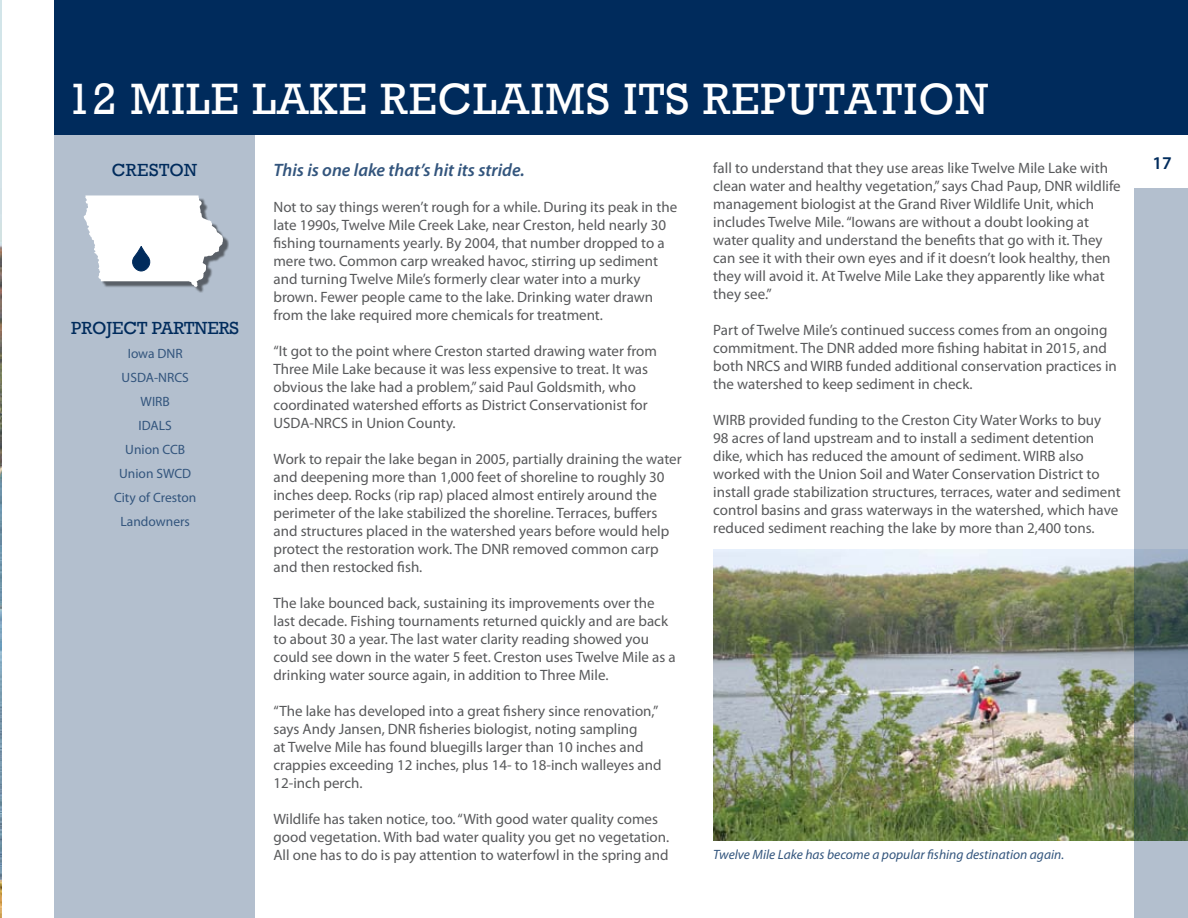
<style>
.page{position:relative;width:1188px;height:918px;background:#fff}
.page>*{position:absolute;margin:0;border:0;box-sizing:border-box;transform-origin:0 0}
.t1{font:45px "Rockwell";letter-spacing:.025em;color:#fff}
.t2{font:italic 600 18px "Myriad Pro";color:#33557d}
.t3{font:18px "Rockwell";color:#002b5c}
.t4{font:600 18px "Myriad Pro";color:#002b5c}
.t5{font:15px/18px "Myriad Pro";color:#58595b}
.t6{font:13.5px/24px "Myriad Pro";color:#33557d;text-align:center}
.t7{font:italic 13.5px "Myriad Pro";color:#33557d}
</style>
<div class="page">
<img style="left:0;top:0;width:1px;height:918px">
<div style="left:54px;top:126px;width:201px;height:792px;background:#b3bfce"></div>
<div style="left:55px;top:0;width:1133px;height:134px;background:#002b5c"></div>
<div style="left:86px;top:198px;width:143px;height:95px;background:#000;opacity:.5"></div>
<img style="left:713px;top:550px;width:421px;height:290px">
<svg style="left:1134px;top:188px;width:54px;height:730px;background:#92a0a8"></svg>
<svg style="left:84px;top:195px;width:139px;height:92px;background:#e2e5e9"></svg>
<h1 class="t1" style="left:67px;top:73px;width:345px">12 MILE LAKE RECLA</h1>
<h1 class="t1" style="left:530px;top:73px;width:201px">IMS ITS REP</h1>
<h1 class="t1" style="left:788px;top:73px;width:60px">UTAT</h1>
<h1 class="t1" style="left:903px;top:73px;width:80px">ION</h1>
<p class="t3" style="left:112px;top:159px;width:84px">CRE STON</p>
<p class="t3" style="left:71px;top:318px;width:54px">PROJECT</p>
<p class="t3" style="left:152px;top:318px;width:13px">PARTNER</p>
<p class="t3" style="left:230px;top:318px;width:11px">S</p>
<p class="t6" style="left:114px;top:342px;width:84px">Iowa DNR<br>USDA-NRCS<br>WIRB<br>IDALS<br>Union CCB<br>Union SWCD<br>City of Creston<br>Landowners</p>
<p class="t2" style="left:273px;top:158px;width:253px">This is one lake that’s hit its stride.</p>
<p class="t5" style="left:273px;top:197px;width:405px">Not to say things weren’t rough for a while. During its peak in the late 1990s, Twelve Mile Creek Lake, near Creston, held nearly 30 fishing tournaments yearly. By 2004, that number dropped to a mere two. Common carp wreaked havoc, stirring up sediment and turning Twelve Mile’s formerly clear water into a murky brown. Fewer people came to the lake. Drinking water drawn from the lake required more chemicals for treatment.</p>
<p class="t5" style="left:273px;top:341px;width:385px">“It got to the point where Creston started drawing water from Three Mile Lake because it was less expensive to treat. It was obvious the lake had a problem,” said Paul Goldsmith, who coordinated watershed efforts as District Conservationist for USDA-NRCS in Union County.</p>
<p class="t5" style="left:273px;top:449px;width:410px">Work to repair the lake began in 2005, partially draining the water and deepening more than 1,000 feet of shoreline to roughly 30 inches deep. Rocks (rip rap) placed almost entirely around the perimeter of the lake stabilized the shoreline. Terraces, buffers and structures placed in the watershed years before would help protect the restoration work. The DNR removed common carp and then restocked fish.</p>
<p class="t5" style="left:273px;top:593px;width:404px">The lake bounced back, sustaining its improvements over the last decade. Fishing tournaments returned quickly and are back to about 30 a year. The last water clarity reading showed you could see down in the water 5 feet. Creston uses Twelve Mile as a drinking water source again, in addition to Three Mile.</p>
<p class="t5" style="left:273px;top:701px;width:390px">“The lake has developed into a great fishery since renovation,” says Andy Jansen, DNR fisheries biologist, noting sampling<br>at Twelve Mile has found bluegills larger than 10 inches and crappies exceeding 12 inches, plus 14- to 18-inch walleyes and 12-inch perch.</p>
<p class="t5" style="left:273px;top:809px;width:397px">Wildlife has taken notice, too. “With good water quality comes good vegetation. With bad water quality you get no vegetation.<br>All one has to do is pay attention to waterfowl in the spring and</p>
<p class="t5" style="left:713px;top:159px;width:409px">fall to understand that they use areas like Twelve Mile Lake with clean water and healthy vegetation,” says Chad Paup, DNR wildlife management biologist at the Grand River Wildlife Unit, which includes Twelve Mile. “Iowans are without a doubt looking at water quality and understand the benefits that go with it. They can see it with their own eyes and if it doesn’t look healthy, then they will avoid it. At Twelve Mile Lake they apparently like what they see.”</p>
<p class="t5" style="left:713px;top:321px;width:405px">Part of Twelve Mile’s continued success comes from an ongoing commitment. The DNR added more fishing habitat in 2015, and both NRCS and WIRB funded additional conservation practices in the watershed to keep sediment in check.</p>
<p class="t5" style="left:713px;top:411px;width:409px">WIRB provided funding to the Creston City Water Works to buy<br>98 acres of land upstream and to install a sediment detention dike, which has reduced the amount of sediment. WIRB also worked with the Union Soil and Water Conservation District to install grade stabilization structures, terraces, water and sediment control basins and grass waterways in the watershed, which have reduced sediment reaching the lake by more than 2,400 tons.</p>
<p class="t7" style="left:713px;top:846px;width:352px">Twelve Mile Lake has become a popular fishing destination again.</p>
<p class="t4" style="left:1152px;top:151px;width:21px">17</p>
</div>
